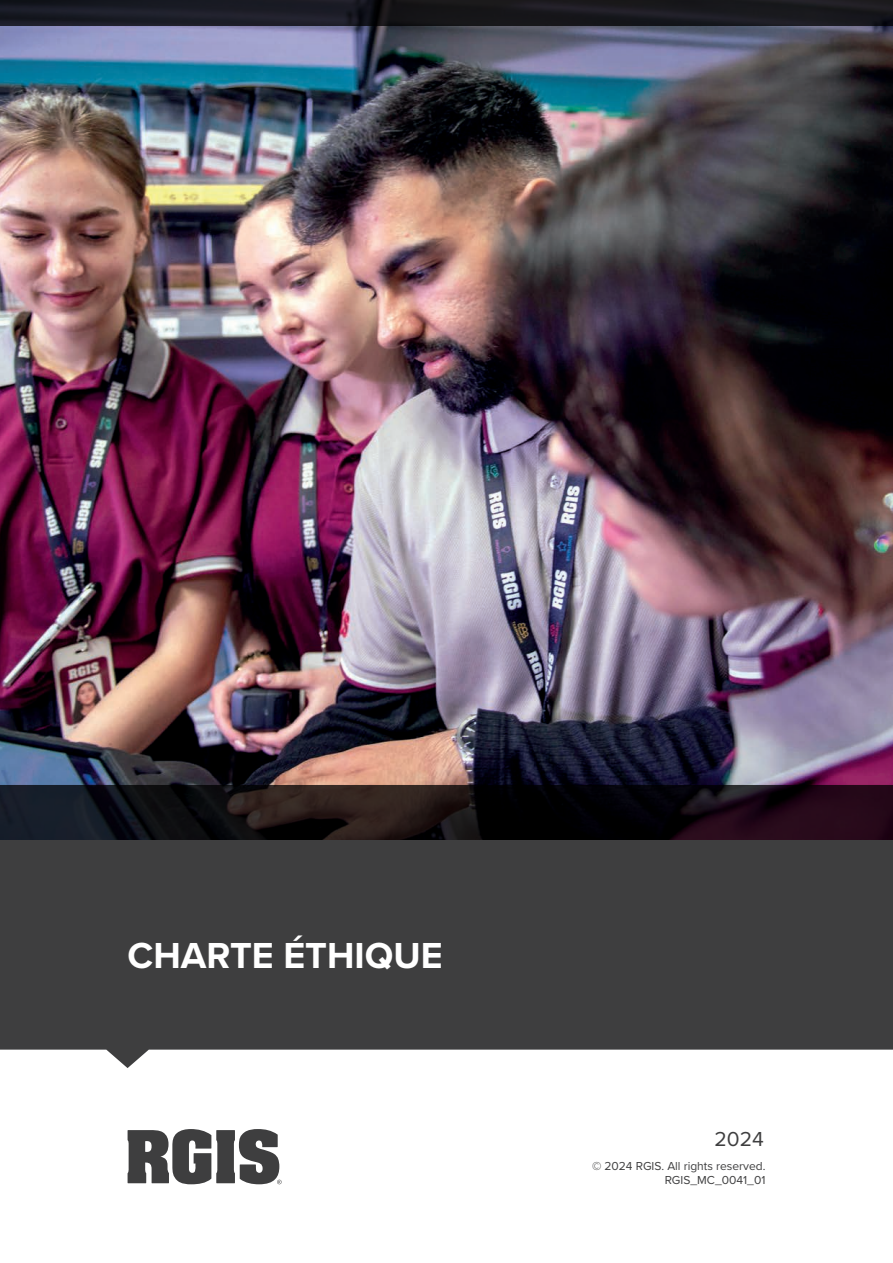
<style>
.page{position:relative;width:893px;height:1263px;background:#fff}
.page>*{position:absolute;margin:0;border:0;box-sizing:border-box;transform-origin:0 0}
.t1{font:700 37.5px "Proxima Nova";color:#fff}
.t2{font:21px "Proxima Nova";color:#3e3e3f}
.t3{font:12px/14.4px "Proxima Nova";color:#3e3e3f;text-align:right}
</style>
<div class="page">
<img style="left:0;top:26px;width:893px;height:759px">
<svg style="left:0;top:785px;width:893px;height:283px;background:#424042"></svg>
<div style="left:0;top:0;width:893px;height:26px;background:linear-gradient(to right,#191b25,#19181b)"></div>
<svg style="left:128px;top:1129px;width:154px;height:55px"></svg>
<h1 class="t1" style="left:128px;top:928px;width:317px">CHARTE ÉTHIQUE</h1>
<h2 class="t2" style="left:715px;top:1123px;width:51px">2024</h2>
<p class="t3" style="left:592px;top:1158px;width:175px">© 2024 RGIS. All rights reserved.<br>RGIS_MC_0041_01</p>
</div>
